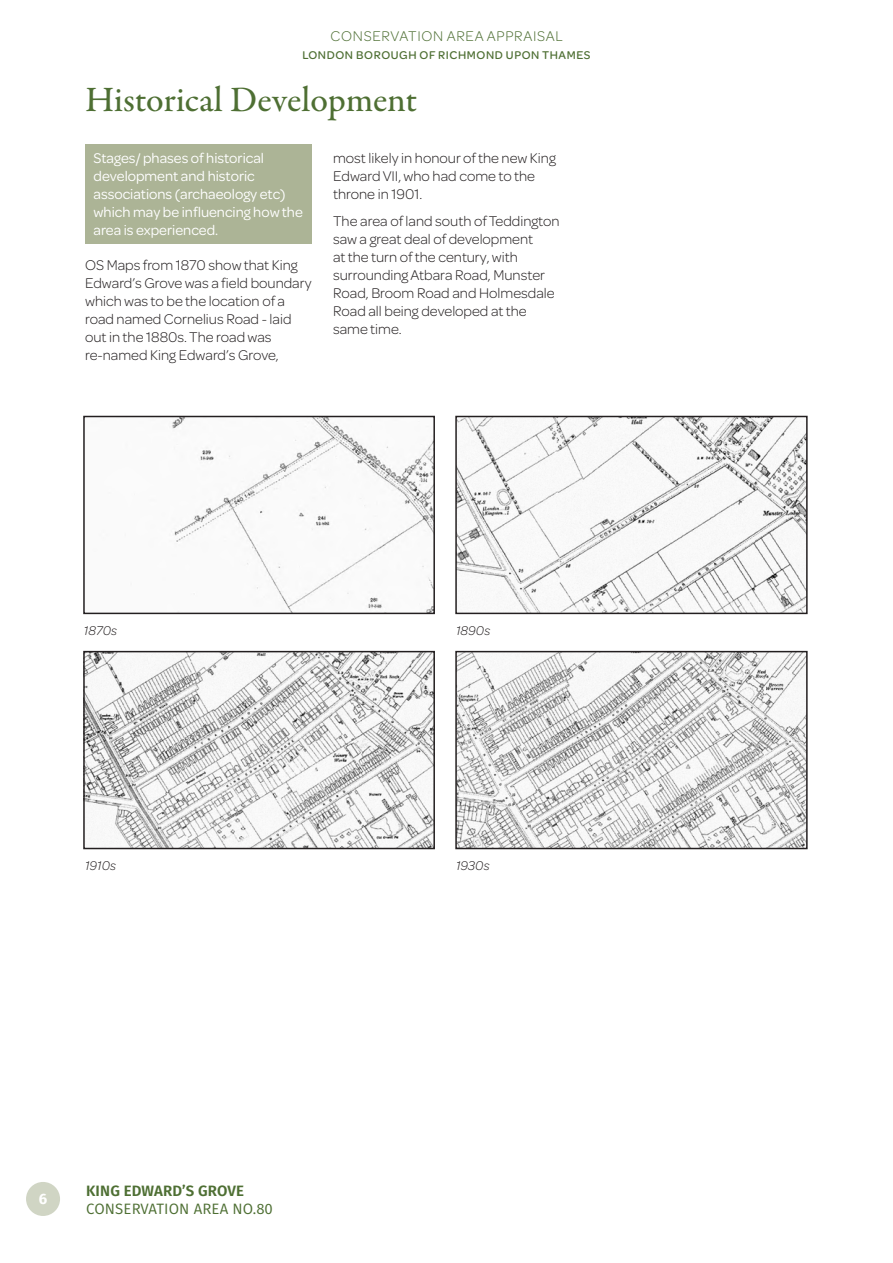
<style>
.page{position:relative;width:893px;height:1263px;background:#fff}
.page>*{position:absolute;margin:0;border:0;box-sizing:border-box;transform-origin:0 0}
.t1{font:500 36px "Garamond Premr Pro";letter-spacing:-.005em;color:#4e6f33}
.t2{font:300 15px/18px "Omnes";color:#231f20}
.t3{font:15px/18px "Omnes";color:#fff}
.t4{font:300 15px "Omnes";letter-spacing:.05em;color:#4e6f33}
.t5{font:15px "Fira Sans";letter-spacing:.01em;color:#4e6f33}
.t6{font:600 15px "Fira Sans";letter-spacing:.01em;color:#4e6f33}
.t7{font:700 15px "Fira Sans";color:#fff}
.t8{font:italic 300 13.5px "Omnes";color:#231f20}
.t9{font:500 12px "Omnes";letter-spacing:.05em;color:#4e6f33}
</style>
<div class="page">
<div style="left:26px;top:1182px;width:34px;height:34px;background:#d0d5c4;border-radius:50%"></div>
<div style="left:85px;top:145px;width:227px;height:99px;background:#acb496"></div>
<img style="left:172px;top:419px;width:260px;height:192px">
<div style="left:83px;top:416px;width:352px;height:198px;border:2px solid #231f20"></div>
<img style="left:458px;top:654px;width:347px;height:192px">
<div style="left:455px;top:651px;width:353px;height:198px;border:2px solid #231f20"></div>
<img style="left:458px;top:419px;width:347px;height:192px">
<div style="left:455px;top:416px;width:353px;height:198px;border:2px solid #231f20"></div>
<img style="left:86px;top:654px;width:346px;height:192px">
<div style="left:83px;top:651px;width:352px;height:198px;border:2px solid #231f20"></div>
<p class="t4" style="left:330px;top:26px;width:234px">CONSERVATION AREA APPRAISAL</p>
<p class="t9" style="left:302px;top:46px;width:290px">LONDON BOROUGH OF RICHMOND UPON THAMES</p>
<h1 class="t1" style="left:85px;top:78px;width:334px">Historical Development</h1>
<p class="t3" style="left:94px;top:148px;width:211px">Stages/ phases of historical development and historic associations (archaeology etc) which may be influencing how the area is experienced.</p>
<p class="t2" style="left:85px;top:255px;width:228px">OS Maps from 1870 show that King<br>Edward’s Grove was a field boundary which was to be the location of a road named Cornelius Road - laid out in the 1880s. The road was re-named King Edward’s Grove,</p>
<p class="t2" style="left:333px;top:148px;width:224px">most likely in honour of the new King<br>Edward VII, who had come to the throne in 1901.</p>
<p class="t2" style="left:333px;top:211px;width:228px">The area of land south of Teddington saw a great deal of development<br>at the turn of the century, with surrounding Atbara Road, Munster<br>Road, Broom Road and Holmesdale<br>Road all being developed at the same time.</p>
<p class="t8" style="left:84px;top:622px;width:35px">1870s</p>
<p class="t8" style="left:85px;top:857px;width:33px">1910s</p>
<p class="t8" style="left:456px;top:622px;width:36px">1890s</p>
<p class="t8" style="left:456px;top:857px;width:35px">1930s</p>
<p class="t7" style="left:39px;top:1188px;width:10px">6</p>
<p class="t6" style="left:86px;top:1180px;width:159px">KING EDWARD’S GROVE</p>
<p class="t5" style="left:86px;top:1198px;width:188px">CONSERVATION AREA NO.80</p>
</div>
